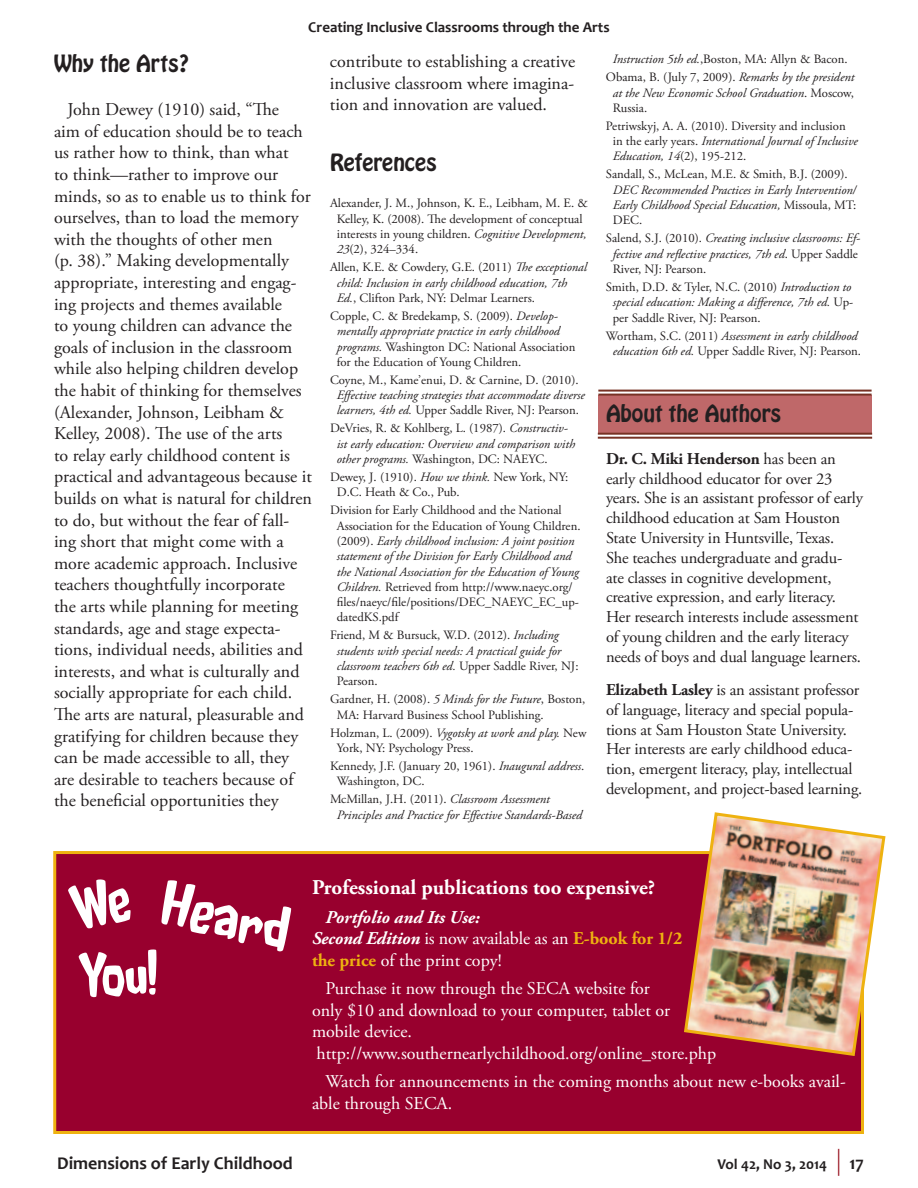
<style>
.page{position:relative;width:918px;height:1188px;background:#fff}
.page>*{position:absolute;margin:0;border:0;box-sizing:border-box;transform-origin:0 0}
.t1{font:54px "Fluffy Slacks BTN";color:#fff}
.t2{font:700 21px "Adobe Garamond Pro";color:#fff}
.t3{font:21px "Hobo Std";color:#231f20}
.t4{font:18px/21.6px "Adobe Garamond Pro";color:#231f20}
.t5{font:18px/21.6px "Adobe Garamond Pro";color:#fff}
.t6{font:700 18px "Candara";color:#231f20}
.t7{font:16.5px/19.8px "Adobe Garamond Pro";letter-spacing:-.01em;color:#231f20}
.t8{font:700 15px "Candara";color:#231f20}
.t9{font:12.75px/15.3px "Adobe Garamond Pro";color:#231f20}
.t10{font:italic 12.75px/15.3px "Adobe Garamond Pro";color:#231f20}
.s1{font-style:italic}
.s2{font-style:normal}
.s3{font-weight:700}
.s4{font-weight:700;font-style:italic}
.s5{font-weight:700;color:#eeb210}
.s6{font-size:18px}
</style>
<div class="page">
<svg style="left:838px;top:1149px;width:1px;height:27px"></svg>
<div style="left:598px;top:395px;width:274px;height:39px;background:#bf6869"></div>
<hr style="left:598px;top:390px;width:274px;height:2px;background:#773225">
<hr style="left:598px;top:394px;width:274px;height:2px;background:#773225">
<hr style="left:598px;top:433px;width:274px;height:2px;background:#773225">
<hr style="left:598px;top:437px;width:274px;height:2px;background:#773225">
<div style="left:53px;top:851px;width:811px;height:283px;background:#98002e;border:3px solid #eeb210"></div>
<img style="left:682px;top:812px;width:204px;height:246px">
<p class="t8" style="left:308px;top:18px;width:303px">Creating Inclusive Classrooms through the Arts</p>
<h2 class="t3" style="left:54px;top:49px;width:137px">Why the Arts?</h2>
<p class="t4" style="left:54px;top:99px;width:260px;text-indent:14px">John Dewey (1910) said, “The<br>aim of education should be to teach us rather how to think, than what<br>to think—rather to improve our minds, so as to enable us to think for ourselves, than to load the memory with the thoughts of other men<br>(p. 38).” Making developmentally appropriate, interesting and engag&shy;ing projects and themes available<br>to young children can advance the goals of inclusion in the classroom while also helping children develop the habit of thinking for themselves (Alexander, Johnson, Leibham &amp; Kelley, 2008). The use of the arts<br>to relay early childhood content is practical and advantageous because it builds on what is natural for children to do, but without the fear of fall&shy;ing short that might come with a more academic approach. Inclusive teachers thoughtfully incorporate<br>the arts while planning for meeting standards, age and stage expecta&shy;tions, individual needs, abilities and interests, and what is culturally and socially appropriate for each child.<br>The arts are natural, pleasurable and gratifying for children because they can be made accessible to all, they are desirable to teachers because of the beneficial opportunities they</p>
<h3 class="t4" style="left:330px;top:51px;width:247px;text-align:justify">contribute to establishing a creative inclusive classroom where imagina&shy;tion and innovation are valued.</h3>
<h2 class="t3" style="left:330px;top:147px;width:109px">References</h2>
<p class="t9" style="left:337px;top:196px;width:253px;text-indent:-7px">Alexander, J. M., Johnson, K. E., Leibham, M. E. &amp; Kelley, K. (2008). The development of conceptual interests in young children. <span class="s1">Cognitive Development, 23</span>(2), 324–334.</p>
<p class="t10" style="left:337px;top:260px;width:252px;text-indent:-7px"><span class="s2">Allen, K.E. &amp; Cowdery, G.E. (2011)</span> The exceptional child: Inclusion in early childhood education, 7th<br>Ed.<span class="s2">, Clifton Park, NY: Delmar Learners.</span></p>
<p class="t9" style="left:337px;top:309px;width:240px;text-indent:-7px">Copple, C. &amp; Bredekamp, S. (2009). <span class="s1">Develop&shy;mentally appropriate practice in early childhood programs.</span> Washington DC: National Association for the Education of Young Children.</p>
<p class="t9" style="left:330px;top:373px;width:250px">Coyne, M., Kame’enui, D. &amp; Carnine, D. (2010).</p>
<p class="t10" style="left:337px;top:388px;width:250px">Effective teaching strategies that accommodate diverse learners, 4th ed. <span class="s2">Upper Saddle River, NJ: Pearson.</span></p>
<p class="t10" style="left:337px;top:421px;width:240px;text-indent:-7px"><span class="s2">DeVries, R. &amp; Kohlberg, L. (1987).</span> Constructiv&shy;ist early education: Overview and comparison with other programs. <span class="s2">Washington, DC: NAEYC.</span></p>
<p class="t9" style="left:337px;top:470px;width:233px;text-indent:-7px">Dewey, J. (1910). <span class="s1">How we think.</span> New York, NY:<br>D.C. Heath &amp; Co., Pub.</p>
<p class="t9" style="left:337px;top:503px;width:245px;text-indent:-7px">Division for Early Childhood and the National Association for the Education of Young Children. (2009). <span class="s1">Early childhood inclusion: A joint position statement of the Division for Early Childhood and the National Association for the Education of Young Children.</span> Retrieved from http://www.naeyc.org/ files/naeyc/file/positions/DEC_NAEYC_EC_up&shy;datedKS.pdf</p>
<p class="t10" style="left:337px;top:628px;width:243px;text-indent:-7px"><span class="s2">Friend, M &amp; Bursuck, W.D. (2012).</span> Including students with special needs: A practical guide for classroom teachers 6th ed. <span class="s2">Upper Saddle River, NJ:<br>Pearson.</span></p>
<p class="t9" style="left:337px;top:692px;width:250px;text-indent:-7px">Gardner, H. (2008). <span class="s1">5 Minds for the Future</span>, Boston,<br>MA: Harvard Business School Publishing.</p>
<p class="t9" style="left:337px;top:725px;width:251px;text-indent:-7px">Holzman, L. (2009). <span class="s1">Vygotsky at work and play.</span> New<br>York, NY: Psychology Press.</p>
<p class="t9" style="left:337px;top:759px;width:249px;text-indent:-7px">Kennedy, J.F. (January 20, 1961). <span class="s1">Inaugural address</span>.<br>Washington, DC.</p>
<p class="t10" style="left:337px;top:792px;width:247px;text-indent:-7px"><span class="s2">McMillan, J.H. (2011).</span> Classroom Assessment<br>Principles and Practice for Effective Standards-Based</p>
<p class="t9" style="left:606px;top:51px;width:250px;line-height:18px;text-align:center"><span class="s1">Instruction 5th ed.</span>,Boston, MA: Allyn &amp; Bacon.<br>Obama, B. (July 7, 2009). <span class="s1">Remarks by the president</span></p>
<p class="t10" style="left:613px;top:85px;width:243px">at the New Economic School Graduation<span class="s2">. Moscow,<br>Russia.</span></p>
<p class="t9" style="left:613px;top:119px;width:247px;text-indent:-7px">Petriwskyj, A. A. (2010). Diversity and inclusion in the early years. <span class="s1">International Journal of Inclusive<br>Education, 14</span>(2), 195-212.</p>
<p class="t9" style="left:606px;top:167px;width:243px">Sandall, S., McLean, M.E. &amp; Smith, B.J. (2009).</p>
<p class="t10" style="left:613px;top:182px;width:245px;text-align:justify">DEC Recommended Practices in Early Intervention/ Early Childhood Special Education, <span class="s2">Missoula, MT:<br>DEC.</span></p>
<p class="t10" style="left:613px;top:231px;width:249px;text-indent:-7px"><span class="s2">Salend, S.J. (2010).</span> Creating inclusive classrooms: Ef&shy;fective and reflective practices, 7th ed<span class="s2">. Upper Saddle<br>River, NJ: Pearson.</span></p>
<p class="t9" style="left:613px;top:280px;width:242px;text-indent:-7px">Smith, D.D. &amp; Tyler, N.C. (2010) <span class="s1">Introduction to special education: Making a difference, 7th ed.</span> Up&shy;per Saddle River, NJ: Pearson.</p>
<p class="t9" style="left:606px;top:328px;width:257px;text-align:center">Wortham, S.C. (2011) <span class="s1">Assessment in early childhood education 6th ed.</span> Upper Saddle River, NJ: Pearson.</p>
<h2 class="t3" style="left:606px;top:399px;width:177px">About the Authors</h2>
<p class="t7" style="left:606px;top:449px;width:259px"><span class="s3">Dr. C. Miki Henderson</span> has been an early childhood educator for over 23 years. She is an assistant professor of early childhood education at Sam Houston State University in Huntsville, Texas.<br>She teaches undergraduate and gradu&shy;ate classes in cognitive development, creative expression, and early literacy.<br>Her research interests include assessment of young children and the early literacy needs of boys and dual language learners.</p>
<p class="t7" style="left:606px;top:680px;width:258px"><span class="s3">Elizabeth Lasley</span> is an assistant professor of language, literacy and special popula&shy;tions at Sam Houston State University.<br>Her interests are early childhood educa&shy;tion, emergent literacy, play, intellectual development, and project-based learning.</p>
<h1 class="t1" style="left:170px;top:862px;width:132px;rotate:12deg">Heard</h1>
<h1 class="t1" style="left:78px;top:936px;width:81px;rotate:-2deg">You!</h1>
<h2 class="t2" style="left:312px;top:875px;width:345px">Professional publications too expensive?</h2>
<h3 class="t5" style="left:312px;top:907px;width:372px;text-indent:14px"><span class="s4">Portfolio and Its Use:<br>Second Edition</span> is now available as an <span class="s5">E-book for 1/2 the price</span> of the print copy!</h3>
<h3 class="t5" style="left:312px;top:978px;width:406px;text-indent:14px">Purchase it now through the SECA website for<br>only $10 and download to your computer, tablet or mobile device. http://www.southernearlychildhood.org/online_store.php</h3>
<h3 class="t5" style="left:312px;top:1072px;width:535px;text-indent:14px">Watch for announcements in the coming months about new e-books avail&shy;able through SECA.</h3>
<h3 class="t6" style="left:57px;top:1152px;width:237px">Dimensions of Early Childhood</h3>
<p class="t8" style="left:717px;top:1154px;width:148px">Vol 42, No 3, 2014 <span class="s6">17</span></p>
</div>
